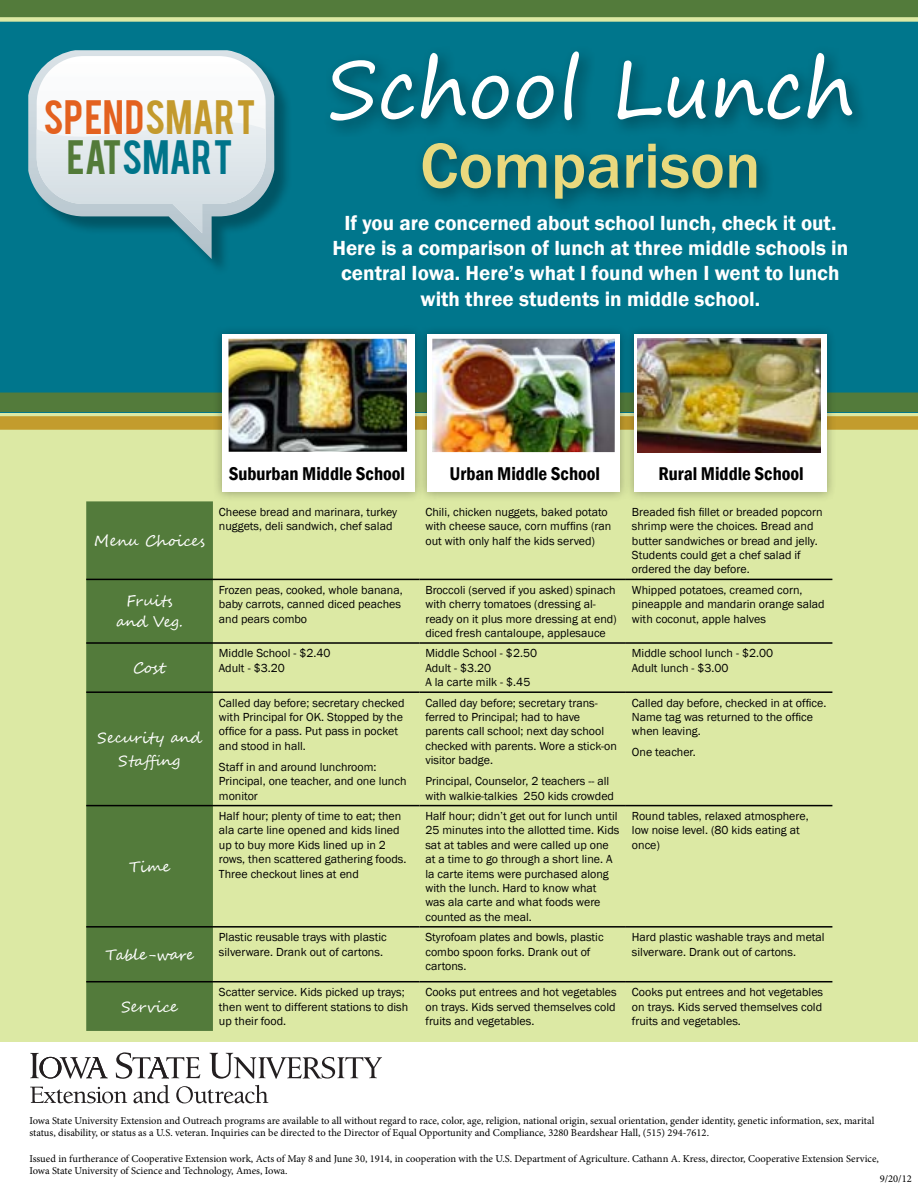
<style>
.page{position:relative;width:918px;height:1188px;background:#fff}
.page>*{position:absolute;margin:0;border:0;box-sizing:border-box;transform-origin:0 0}
.t1{font:79.5px "Segoe Print";color:#fff}
.t2{font:500 66px "Franklin Gothic";color:#e9d97e}
.t3{font:37.95px/40px "Bebas";color:#e3611f;text-align:center}
.t4{font:600 21px/25.2px "Franklin Gothic";color:#fff;text-align:center}
.t5{font:600 condensed 19.05px "Franklin Gothic";color:#000}
.t6{font:15px/21px "Segoe Script";color:#fff;text-align:center}
.t7{font:12px/14.4px "Franklin Gothic";color:#000}
.t8{font:10.5px/12.6px "Minion Pro";color:#000}
.s1{color:#c39a2d}
.s2{color:#537b39}
.s3{color:#00748a}
.s4{font-style:inherit}
</style>
<div class="page">
<div style="left:0;top:412px;width:918px;height:629px;background:#dce9a4"></div>
<svg style="left:0;top:0;width:918px;height:412px;background:#0a7681"></svg>
<div style="left:323px;top:43px;width:547px;height:174px;background:#000;opacity:.41"></div>
<div style="left:0;top:416px;width:918px;height:14px;background:#c39c2d"></div>
<div style="left:86px;top:501px;width:127px;height:530px;background:#537b3b"></div>
<hr style="left:86px;top:579px;width:127px;height:1px;background:#000">
<hr style="left:213px;top:579px;width:206px;height:1px;background:#000">
<hr style="left:419px;top:579px;width:207px;height:1px;background:#000">
<hr style="left:626px;top:579px;width:206px;height:1px;background:#000">
<hr style="left:86px;top:642px;width:127px;height:2px;background:#000">
<hr style="left:213px;top:642px;width:206px;height:2px;background:#000">
<hr style="left:419px;top:642px;width:207px;height:2px;background:#000">
<hr style="left:626px;top:642px;width:206px;height:2px;background:#000">
<hr style="left:86px;top:691px;width:127px;height:2px;background:#000">
<hr style="left:213px;top:691px;width:206px;height:2px;background:#000">
<hr style="left:419px;top:691px;width:207px;height:2px;background:#000">
<hr style="left:626px;top:691px;width:206px;height:2px;background:#000">
<hr style="left:86px;top:805px;width:127px;height:1px;background:#000">
<hr style="left:213px;top:805px;width:206px;height:1px;background:#000">
<hr style="left:419px;top:805px;width:207px;height:1px;background:#000">
<hr style="left:626px;top:805px;width:206px;height:1px;background:#000">
<hr style="left:86px;top:926px;width:127px;height:2px;background:#000">
<hr style="left:213px;top:926px;width:206px;height:2px;background:#000">
<hr style="left:419px;top:926px;width:207px;height:2px;background:#000">
<hr style="left:626px;top:926px;width:206px;height:2px;background:#000">
<hr style="left:86px;top:981px;width:127px;height:1px;background:#000">
<hr style="left:213px;top:981px;width:206px;height:1px;background:#000">
<hr style="left:419px;top:981px;width:207px;height:1px;background:#000">
<hr style="left:626px;top:981px;width:206px;height:1px;background:#000">
<div style="left:212px;top:325px;width:212px;height:177px;background:#000;opacity:.31"></div>
<div style="left:222px;top:335px;width:193px;height:157px;background:#fff"></div>
<img style="left:228px;top:339px;width:179px;height:113px">
<div style="left:418px;top:325px;width:211px;height:177px;background:#000;opacity:.31"></div>
<div style="left:427px;top:335px;width:193px;height:157px;background:#fff"></div>
<img style="left:432px;top:339px;width:183px;height:113px">
<div style="left:624px;top:325px;width:212px;height:177px;background:#000;opacity:.31"></div>
<div style="left:634px;top:335px;width:193px;height:157px;background:#fff"></div>
<img style="left:638px;top:338px;width:183px;height:114px">
<div style="left:31px;top:52px;width:261px;height:225px;background:#000;opacity:.28"></div>
<svg style="left:28px;top:50px;width:246px;height:209px;background:#388fa0"></svg>
<svg style="left:37px;top:56px;width:229px;height:177px"></svg>
<svg style="left:30px;top:1053px;width:78px;height:26px"></svg>
<svg style="left:116px;top:1052px;width:84px;height:27px"></svg>
<svg style="left:210px;top:1053px;width:172px;height:26px"></svg>
<svg style="left:30px;top:1087px;width:97px;height:16px"></svg>
<svg style="left:134px;top:1085px;width:36px;height:18px"></svg>
<svg style="left:176px;top:1085px;width:92px;height:18px"></svg>
<div style="left:0;top:17px;width:918px;height:5px;background:#dce9a4"></div>
<h3 class="t3" style="left:44px;top:95px;width:214px">SPEND<span class="s1">SMART<br></span><span class="s2">EAT</span><span class="s3">SMART</span></h3>
<h1 class="t1" style="left:327px;top:18px;width:529px">School Lunch</h1>
<h2 class="t2" style="left:420px;top:125px;width:342px">Comparison</h2>
<h3 class="t4" style="left:332px;top:211px;width:517px">If you are concerned about school lunch, check it out.<br>Here is a comparison of lunch at three middle schools in central Iowa. Here’s what I found when I went to lunch with three students in middle school.</h3>
<p class="t6" style="left:94px;top:530px;width:112px">Menu Choices</p>
<h3 class="t5" style="left:229px;top:461px;width:178px">Suburban Middle School</h3>
<h3 class="t5" style="left:450px;top:461px;width:152px">Urban Middle School</h3>
<h3 class="t5" style="left:658px;top:461px;width:147px">Rural Middle School</h3>
<p class="t7" style="left:219px;top:505px;width:180px">Cheese bread and marinara, turkey nuggets, deli sandwich, chef salad</p>
<p class="t7" style="left:425px;top:505px;width:187px">Chili, chicken nuggets, baked potato with cheese sauce, corn muffins (ran out with only half the kids served)</p>
<p class="t7" style="left:632px;top:505px;width:192px">Breaded fish fillet or breaded popcorn shrimp were the choices. Bread and butter sandwiches or bread and jelly.<br>Students could get a chef salad if ordered the day before.</p>
<p class="t6" style="left:116px;top:591px;width:68px">Fruits and Veg.</p>
<p class="t7" style="left:219px;top:583px;width:185px">Frozen peas, cooked, whole banana, baby carrots, canned diced peaches and pears combo</p>
<p class="t7" style="left:425px;top:583px;width:193px">Broccoli (served if you asked) spinach with cherry tomatoes (dressing al&shy;ready on it plus more dressing at end) diced fresh cantaloupe, applesauce</p>
<p class="t7" style="left:632px;top:583px;width:194px">Whipped potatoes, creamed corn, pineapple and mandarin orange salad with coconut, apple halves</p>
<p class="t6" style="left:133px;top:658px;width:33px">Cost</p>
<p class="t7" style="left:219px;top:646px;width:113px">Middle School - $2.40<br>Adult - $3.20</p>
<p class="t7" style="left:425px;top:646px;width:113px">Middle School - $2.50<br>Adult - $3.20<br>A la carte milk - <span class="s4">$</span>.45</p>
<p class="t7" style="left:632px;top:646px;width:143px">Middle school lunch - $2.00<br>Adult lunch - $3.00</p>
<p class="t6" style="left:98px;top:727px;width:105px;line-height:22.5px">Security and<br>Staffing</p>
<p class="t6" style="left:129px;top:856px;width:42px">Time</p>
<p class="t6" style="left:105px;top:944px;width:90px">Table-ware</p>
<p class="t6" style="left:121px;top:996px;width:58px">Service</p>
<p class="t7" style="left:219px;top:696px;width:187px">Called day before; secretary checked with Principal for OK. Stopped by the office for a pass. Put pass in pocket and stood in hall.</p>
<p class="t7" style="left:219px;top:760px;width:189px">Staff in and around lunchroom:<br>Principal, one teacher, and one lunch monitor</p>
<p class="t7" style="left:425px;top:696px;width:193px">Called day before; secretary trans&shy;ferred to Principal; had to have parents call school; next day school checked with parents. Wore a stick-on visitor badge.</p>
<p class="t7" style="left:425px;top:774px;width:190px">Principal, Counselor, 2 teachers -- all with walkie-talkies 250 kids crowded</p>
<p class="t7" style="left:632px;top:696px;width:196px">Called day before, checked in at office.<br>Name tag was returned to the office when leaving.</p>
<p class="t7" style="left:632px;top:745px;width:66px">One teacher.</p>
<p class="t7" style="left:219px;top:809px;width:189px">Half hour; plenty of time to eat; then ala carte line opened and kids lined up to buy more Kids lined up in 2 rows, then scattered gathering foods.<br>Three checkout lines at end</p>
<p class="t7" style="left:425px;top:809px;width:195px">Half hour; didn’t get out for lunch until 25 minutes into the allotted time. Kids sat at tables and were called up one at a time to go through a short line. A la carte items were purchased along with the lunch. Hard to know what<br>was ala carte and what foods were counted as the meal.</p>
<p class="t7" style="left:632px;top:809px;width:178px">Round tables, relaxed atmosphere, low noise level. (80 kids eating at once)</p>
<p class="t7" style="left:219px;top:930px;width:169px">Plastic reusable trays with plastic silverware. Drank out of cartons.</p>
<p class="t7" style="left:425px;top:930px;width:180px">Styrofoam plates and bowls, plastic combo spoon forks. Drank out of cartons.</p>
<p class="t7" style="left:632px;top:930px;width:194px">Hard plastic washable trays and metal silverware. Drank out of cartons.</p>
<p class="t7" style="left:219px;top:985px;width:191px">Scatter service. Kids picked up trays; then went to different stations to dish up their food.</p>
<p class="t7" style="left:425px;top:985px;width:193px;text-align:justify">Cooks put entrees and hot vegetables on trays. Kids served themselves cold fruits and vegetables.</p>
<p class="t7" style="left:632px;top:985px;width:193px;text-align:justify">Cooks put entrees and hot vegetables on trays. Kids served themselves cold fruits and vegetables.</p>
<p class="t8" style="left:29px;top:1114px;width:846px">Iowa State University Extension and Outreach programs are available to all without regard to race, color, age, religion, national origin, sexual orientation, gender identity, genetic information, sex, marital status, disability, or status as a U.S. veteran. Inquiries can be directed to the Director of Equal Opportunity and Compliance, 3280 Beardshear Hall, (515) 294-7612.</p>
<p class="t8" style="left:29px;top:1152px;width:851px">Issued in furtherance of Cooperative Extension work, Acts of May 8 and June 30, 1914, in cooperation with the U.S. Department of Agriculture. Cathann A. Kress, director, Cooperative Extension Service,<br>Iowa State University of Science and Technology, Ames, Iowa.</p>
<p class="t8" style="left:880px;top:1173px;width:34px">9/20/12</p>
</div>
